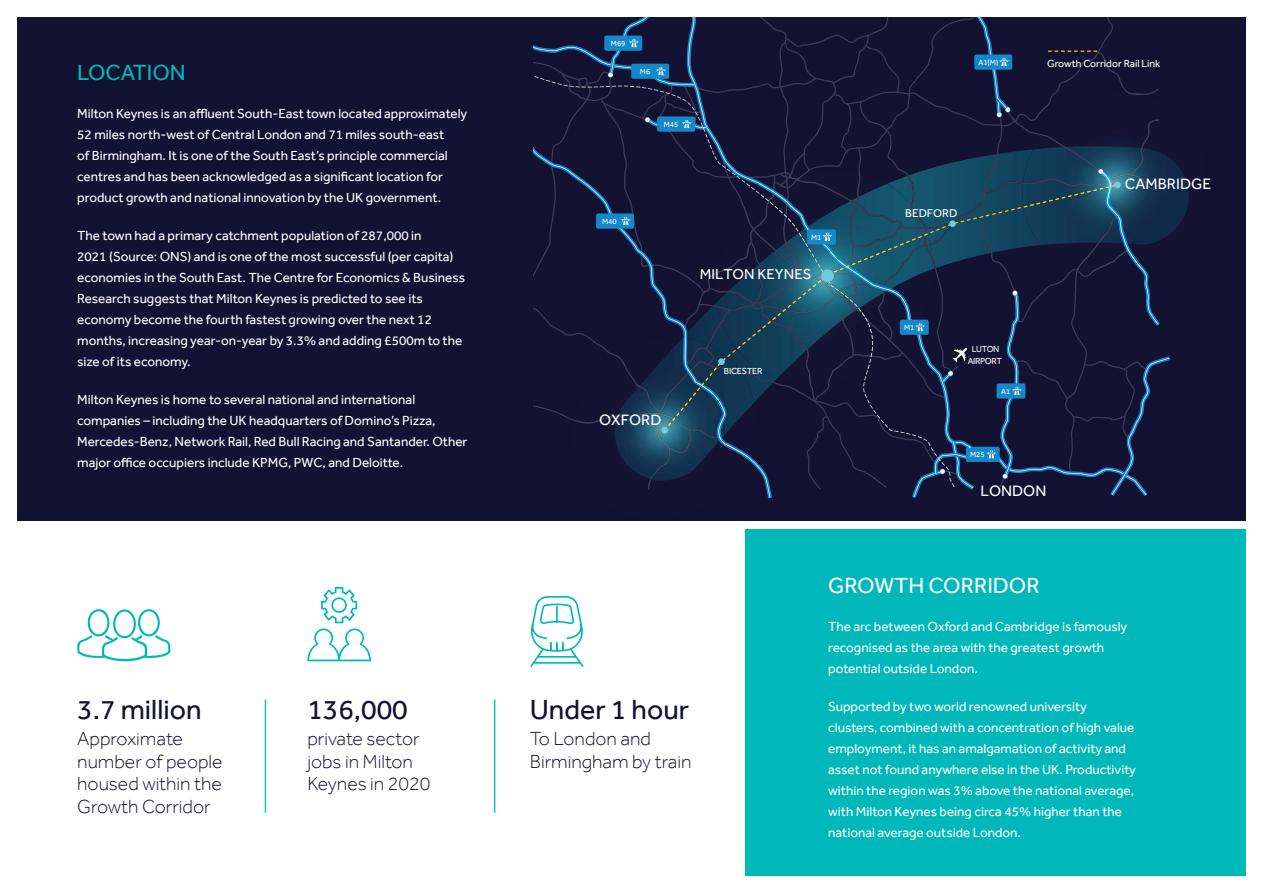
<style>
.page{position:relative;width:1263px;height:893px;background:#fff}
.page>*{position:absolute;margin:0;border:0;box-sizing:border-box;transform-origin:0 0}
.t1{font:28.5px "Effra";color:#121233}
.t2{font:22.5px "Effra";color:#fff}
.t3{font:22.5px "Effra";color:#00b8ba}
.t4{font:300 19.5px/22.5px "Effra";color:#121233}
.t5{font:15.6px "Effra";color:#fff}
.t6{font:14.85px "Effra";color:#fff}
.t7{font:13.5px/21px "Effra";color:#fff}
.t8{font:11.7px "Effra";color:#fff}
.t9{font:10.5px "Effra";color:#fff}
.t10{font:9.15px/11.4px "Effra";letter-spacing:-.04em;color:#fff;text-align:center}
.t11{font:7.8px "Effra";color:#fff}
</style>
<div class="page">
<div style="left:17px;top:17px;width:517px;height:504px;background:#121233"></div>
<div style="left:745px;top:529px;width:501px;height:347px;background:#00b8ba"></div>
<div style="left:534px;top:17px;width:712px;height:504px;background:#121233"></div>
<svg style="left:534px;top:17px;width:655px;height:482px"></svg>
<svg style="left:530px;top:596px;width:54px;height:71px"></svg>
<svg style="left:77px;top:609px;width:94px;height:52px"></svg>
<svg style="left:307px;top:587px;width:64px;height:74px"></svg>
<hr style="left:265px;top:699px;width:1px;height:114px;background:#1abfc1">
<hr style="left:494px;top:699px;width:1px;height:114px;background:#1abfc1">
<p class="t3" style="left:77px;top:59px;width:110px">LOCATION</p>
<p class="t7" style="left:77px;top:102px;width:392px">Milton Keynes is an affluent South-East town located approximately 52 miles north-west of Central London and 71 miles south-east<br>of Birmingham. It is one of the South East’s principle commercial centres and has been acknowledged as a significant location for product growth and national innovation by the UK government.</p>
<p class="t7" style="left:77px;top:224px;width:389px">The town had a primary catchment population of 287,000 in<br>2021 (Source: ONS) and is one of the most successful (per capita) economies in the South East. The Centre for Economics &amp; Business Research suggests that Milton Keynes is predicted to see its economy become the fourth fastest growing over the next 12 months, increasing year-on-year by 3.3% and adding £500m to the size of its economy.</p>
<p class="t7" style="left:77px;top:388px;width:392px">Milton Keynes is home to several national and international companies – including the UK headquarters of Domino’s Pizza, Mercedes-Benz, Network Rail, Red Bull Racing and Santander. Other major office occupiers include KPMG, PWC, and Deloitte.</p>
<p class="t1" style="left:77px;top:692px;width:126px">3.7 million</p>
<p class="t4" style="left:77px;top:727px;width:147px">Approximate number of people housed within the<br>Growth Corridor</p>
<p class="t1" style="left:307px;top:692px;width:102px">136,000</p>
<p class="t4" style="left:307px;top:727px;width:125px">private sector jobs in Milton<br>Keynes in 2020</p>
<p class="t11" style="left:611px;top:38px;width:16px">M69</p>
<p class="t11" style="left:640px;top:67px;width:12px">M6</p>
<p class="t11" style="left:664px;top:119px;width:16px">M45</p>
<p class="t11" style="left:602px;top:216px;width:16px">M40</p>
<p class="t5" style="left:599px;top:411px;width:64px">OXFORD</p>
<p class="t11" style="left:811px;top:232px;width:12px">M1</p>
<p class="t6" style="left:700px;top:265px;width:113px">MILTON KEYNES</p>
<p class="t10" style="left:724px;top:366px;width:40px">BICESTER</p>
<p class="t11" style="left:978px;top:57px;width:21px">A1(M)</p>
<p class="t9" style="left:1047px;top:57px;width:115px">Growth Corridor Rail Link</p>
<p class="t8" style="left:905px;top:206px;width:54px">BEDFORD</p>
<p class="t11" style="left:904px;top:322px;width:12px">M1</p>
<p class="t10" style="left:968px;top:343px;width:36px">LUTON<br>AIRPORT</p>
<p class="t11" style="left:1001px;top:386px;width:11px">A1</p>
<p class="t11" style="left:970px;top:450px;width:16px">M25</p>
<p class="t5" style="left:980px;top:481px;width:67px">LONDON</p>
<p class="t5" style="left:1125px;top:175px;width:88px">CAMBRIDGE</p>
<p class="t1" style="left:530px;top:692px;width:161px">Under 1 hour</p>
<p class="t4" style="left:530px;top:727px;width:163px">To London and<br>Birmingham by train</p>
<p class="t2" style="left:828px;top:572px;width:213px">GROWTH CORRIDOR</p>
<p class="t7" style="left:828px;top:616px;width:301px">The arc between Oxford and Cambridge is famously recognised as the area with the greatest growth potential outside London.</p>
<p class="t7" style="left:828px;top:696px;width:309px">Supported by two world renowned university clusters, combined with a concentration of high value employment, it has an amalgamation of activity and asset not found anywhere else in the UK. Productivity within the region was 3% above the national average, with Milton Keynes being circa 45% higher than the national average outside London.</p>
</div>
